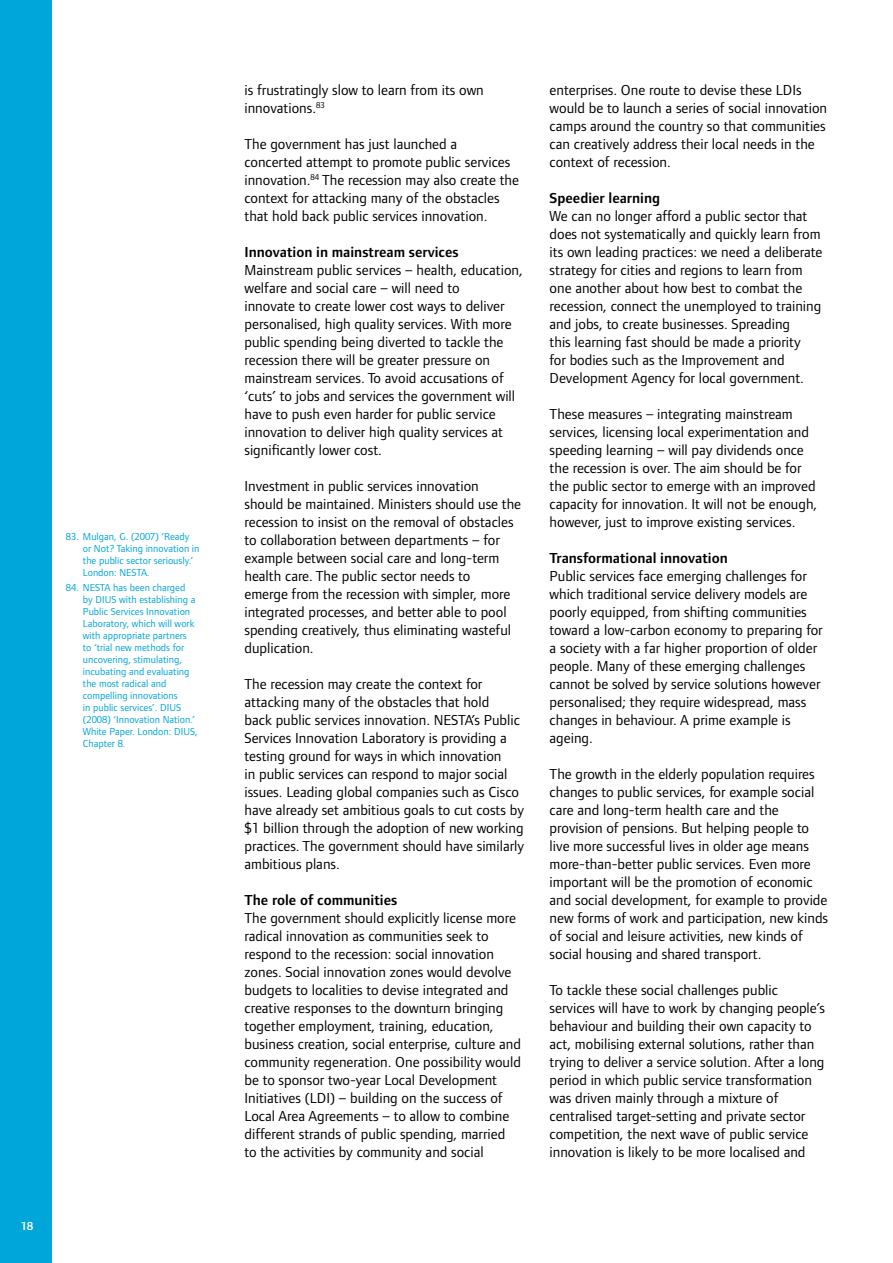
<style>
.page{position:relative;width:893px;height:1263px;background:#fff}
.page>*{position:absolute;margin:0;border:0;box-sizing:border-box;transform-origin:0 0}
.t1{font:15px/18px "Foundry Form Sans";color:#000}
.t2{font:600 15px "Foundry Form Sans";color:#000}
.t3{font:600 12px "Foundry Form Sans";color:#fff}
.t4{font:10.5px/12px "Foundry Form Sans";color:#00a5d9}
</style>
<div class="page">
<div style="left:0;top:0;width:51px;height:1263px;background:#00a5d9"></div>
<p class="t4" style="left:83px;top:530px;width:118px;text-indent:-17px">83. Mulgan, G. (2007) ‘Ready or Not? Taking innovation in the public sector seriously.’<br>London: NESTA.</p>
<p class="t4" style="left:83px;top:581px;width:116px;text-indent:-17px">84. NESTA has been charged by DIUS with establishing a<br>Public Services Innovation<br>Laboratory, which will work with appropriate partners to ‘trial new methods for uncovering, stimulating, incubating and evaluating the most radical and compelling innovations<br>in public services’. DIUS (2008) ‘Innovation Nation.’<br>White Paper. London: DIUS,<br>Chapter 8.</p>
<p class="t3" style="left:21px;top:1219px;width:13px">18</p>
<p class="t1" style="left:244px;top:80px;width:241px">is frustratingly slow to learn from its own innovations.<sup>83</sup></p>
<p class="t1" style="left:244px;top:134px;width:276px">The government has just launched a concerted attempt to promote public services innovation.<sup>84</sup> The recession may also create the context for attacking many of the obstacles that hold back public services innovation.</p>
<p class="t2" style="left:244px;top:243px;width:216px">Innovation in mainstream services</p>
<p class="t1" style="left:244px;top:260px;width:280px">Mainstream public services – health, education, welfare and social care – will need to<br>innovate to create lower cost ways to deliver personalised, high quality services. With more public spending being diverted to tackle the recession there will be greater pressure on mainstream services. To avoid accusations of ‘cuts’ to jobs and services the government will have to push even harder for public service innovation to deliver high quality services at significantly lower cost.</p>
<p class="t1" style="left:244px;top:476px;width:278px">Investment in public services innovation should be maintained. Ministers should use the recession to insist on the removal of obstacles to collaboration between departments – for example between social care and long-term health care. The public sector needs to<br>emerge from the recession with simpler, more integrated processes, and better able to pool spending creatively, thus eliminating wasteful duplication.</p>
<p class="t1" style="left:244px;top:674px;width:281px">The recession may create the context for attacking many of the obstacles that hold<br>back public services innovation. NESTA’s Public Services Innovation Laboratory is providing a testing ground for ways in which innovation<br>in public services can respond to major social issues. Leading global companies such as Cisco have already set ambitious goals to cut costs by $1 billion through the adoption of new working practices. The government should have similarly ambitious plans.</p>
<p class="t2" style="left:244px;top:891px;width:154px">The role of communities</p>
<p class="t1" style="left:244px;top:908px;width:278px">The government should explicitly license more radical innovation as communities seek to respond to the recession: social innovation zones. Social innovation zones would devolve budgets to localities to devise integrated and creative responses to the downturn bringing together employment, training, education, business creation, social enterprise, culture and community regeneration. One possibility would be to sponsor two-year Local Development Initiatives (LDI) – building on the success of Local Area Agreements – to allow to combine different strands of public spending, married to the activities by community and social</p>
<p class="t1" style="left:550px;top:80px;width:279px">enterprises. One route to devise these LDIs would be to launch a series of social innovation camps around the country so that communities can creatively address their local needs in the context of recession.</p>
<p class="t2" style="left:550px;top:189px;width:112px">Speedier learning</p>
<p class="t1" style="left:550px;top:206px;width:274px">We can no longer afford a public sector that does not systematically and quickly learn from its own leading practices: we need a deliberate strategy for cities and regions to learn from one another about how best to combat the recession, connect the unemployed to training and jobs, to create businesses. Spreading<br>this learning fast should be made a priority<br>for bodies such as the Improvement and Development Agency for local government.</p>
<p class="t1" style="left:550px;top:404px;width:269px">These measures – integrating mainstream services, licensing local experimentation and speeding learning – will pay dividends once the recession is over. The aim should be for the public sector to emerge with an improved capacity for innovation. It will not be enough, however, just to improve existing services.</p>
<p class="t2" style="left:550px;top:549px;width:180px">Transformational innovation</p>
<p class="t1" style="left:550px;top:566px;width:275px">Public services face emerging challenges for which traditional service delivery models are poorly equipped, from shifting communities toward a low-carbon economy to preparing for a society with a far higher proportion of older people. Many of these emerging challenges cannot be solved by service solutions however personalised; they require widespread, mass changes in behaviour. A prime example is ageing.</p>
<p class="t1" style="left:550px;top:764px;width:280px">The growth in the elderly population requires changes to public services, for example social care and long-term health care and the provision of pensions. But helping people to live more successful lives in older age means more-than-better public services. Even more important will be the promotion of economic and social development, for example to provide new forms of work and participation, new kinds of social and leisure activities, new kinds of social housing and shared transport.</p>
<p class="t1" style="left:550px;top:980px;width:277px">To tackle these social challenges public services will have to work by changing people’s behaviour and building their own capacity to act, mobilising external solutions, rather than trying to deliver a service solution. After a long period in which public service transformation was driven mainly through a mixture of centralised target-setting and private sector competition, the next wave of public service innovation is likely to be more localised and</p>
</div>
